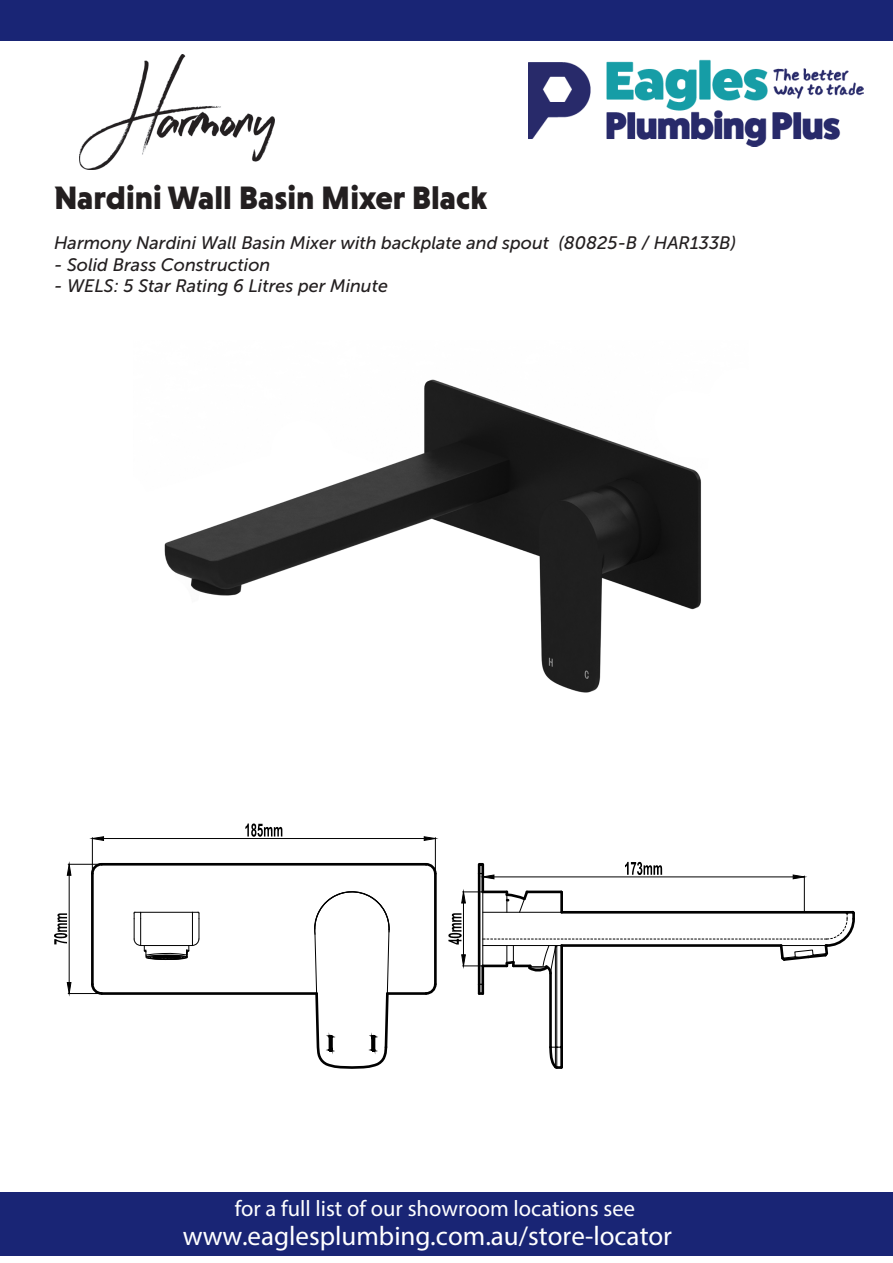
<style>
.page{position:relative;width:893px;height:1263px;background:#fff}
.page>*{position:absolute;margin:0;border:0;box-sizing:border-box;transform-origin:0 0}
.t1{font:900 33px "Niveau Grotesk";color:#231f20}
.t2{font:27px "Myriad Pro";color:#fff}
.t3{font:22.5px "Myriad Pro";color:#fff}
.t4{font:italic 18px "Museo Sans 500";color:#231f20}
</style>
<div class="page">
<div style="left:0;top:0;width:893px;height:40px;background:#192575"></div>
<img style="left:528px;top:59px;width:335px;height:87px">
<div style="left:0;top:1192px;width:893px;height:63px;background:#192575"></div>
<img style="left:79px;top:54px;width:195px;height:115px">
<img style="left:164px;top:379px;width:537px;height:314px">
<svg style="left:426px;top:984px;width:11px;height:11px"></svg>
<hr style="left:91px;top:873px;width:3px;height:111px;background:#000">
<svg style="left:91px;top:981px;width:11px;height:14px"></svg>
<hr style="left:102px;top:992px;width:215px;height:3px;background:#000">
<hr style="left:387px;top:992px;width:39px;height:3px;background:#000">
<svg style="left:90px;top:862px;width:14px;height:14px"></svg>
<hr style="left:434px;top:873px;width:3px;height:111px;background:#000">
<svg style="left:423px;top:862px;width:14px;height:14px"></svg>
<hr style="left:102px;top:863px;width:324px;height:2px;background:#000">
<svg style="left:133px;top:911px;width:67px;height:49px"></svg>
<svg style="left:478px;top:984px;width:6px;height:11px"></svg>
<hr style="left:481px;top:966px;width:3px;height:18px;background:#000">
<hr style="left:478px;top:873px;width:2px;height:111px;background:#000">
<hr style="left:556px;top:947px;width:1px;height:100px;background:#000">
<hr style="left:549px;top:973px;width:3px;height:74px;background:#000">
<hr style="left:555px;top:947px;width:1px;height:100px;background:#000">
<hr style="left:560px;top:945px;width:3px;height:102px;background:#000">
<svg style="left:549px;top:1044px;width:14px;height:25px"></svg>
<hr style="left:92px;top:838px;width:1px;height:132px;background:#000">
<hr style="left:435px;top:838px;width:1px;height:125px;background:#000">
<hr style="left:104px;top:838px;width:320px;height:1px;background:#000">
<svg style="left:92px;top:836px;width:12px;height:5px"></svg>
<svg style="left:423px;top:836px;width:13px;height:5px"></svg>
<svg style="left:245px;top:823px;width:37px;height:14px"></svg>
<hr style="left:68px;top:864px;width:56px;height:1px;background:#000">
<hr style="left:68px;top:993px;width:56px;height:1px;background:#000">
<hr style="left:69px;top:875px;width:1px;height:107px;background:#000">
<svg style="left:67px;top:863px;width:5px;height:13px"></svg>
<svg style="left:67px;top:982px;width:5px;height:12px"></svg>
<svg style="left:54px;top:913px;width:13px;height:31px"></svg>
<svg style="left:448px;top:862px;width:407px;height:114px"></svg>
<svg style="left:313px;top:891px;width:77px;height:178px"></svg>
<p class="t1" style="left:54px;top:179px;width:435px">Nardini Wall Basin Mixer Black</p>
<p class="t4" style="left:54px;top:233px;width:684px">Harmony Nardini Wall Basin Mixer with backplate and spout (80825-B / HAR133B)</p>
<p class="t4" style="left:54px;top:254px;width:218px">- Solid Brass Construction</p>
<p class="t4" style="left:54px;top:276px;width:335px">- WELS: 5 Star Rating 6 Litres per Minute</p>
<p class="t3" style="left:235px;top:1194px;width:402px">for a full list of our showroom locations see</p>
<h2 class="t2" style="left:183px;top:1219px;width:491px">www.eaglesplumbing.com.au/store-locator</h2>
</div>
